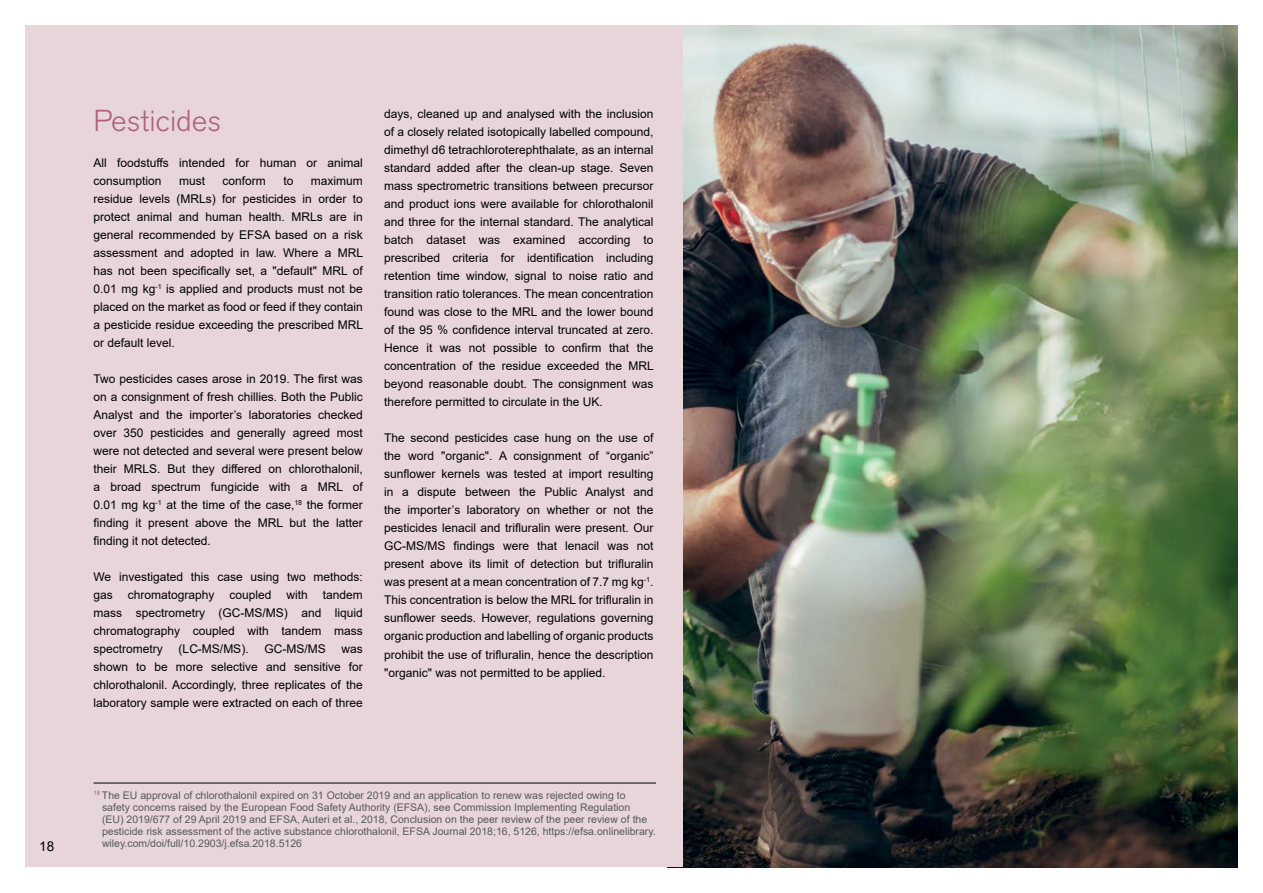
<style>
.page{position:relative;width:1263px;height:893px;background:#fff}
.page>*{position:absolute;margin:0;border:0;box-sizing:border-box;transform-origin:0 0}
.t1{font:300 30px "Akzidenz Grotesk BQ";color:#af607f}
.t2{font:13.5px "Arial";color:#000}
.t3{font:12px/18px "Arial";color:#000;text-align:justify}
.t4{font:10.5px/12px "Arial";color:#58595b}
</style>
<div class="page">
<img style="left:682px;top:26px;width:555px;height:841px">
<div style="left:26px;top:26px;width:656px;height:841px;background:#e7d5da"></div>
<hr style="left:94px;top:783px;width:562px;height:1px;background:#000">
<p class="t2" style="left:39px;top:837px;width:17px">18</p>
<h1 class="t1" style="left:94px;top:104px;width:129px">Pesticides</h1>
<p class="t3" style="left:94px;top:154px;width:271px">All foodstuffs intended for human or animal consumption</p>
<p class="t3" style="left:179px;top:172px;width:28px">must</p>
<p class="t3" style="left:223px;top:172px;width:45px">conform</p>
<p class="t3" style="left:283px;top:172px;width:12px">to</p>
<p class="t3" style="left:94px;top:172px;width:271px;text-indent:217px">maximum residue levels (MRLs) for pesticides in order to protect animal and human health. MRLs are in general recommended by EFSA based on a risk assessment and adopted in law. Where a MRL has not been specifically set, a "default" MRL of 0.01 mg kg<sup>-1</sup> is applied and products must not be placed on the market as food or feed if they contain a pesticide residue exceeding the prescribed MRL or default level.</p>
<p class="t3" style="left:94px;top:370px;width:271px">Two pesticides cases arose in 2019. The first was on a consignment of fresh chillies. Both the Public Analyst and the importer’s laboratories checked over 350 pesticides and generally agreed most were not detected and several were present below their MRLS. But they differed on chlorothalonil, a broad spectrum fungicide with a MRL of 0.01 mg kg<sup>-1</sup> at the time of the case,<sup>18</sup> the former finding it present above the MRL but the latter finding it not detected.</p>
<p class="t3" style="left:94px;top:568px;width:271px">We investigated this case using two methods: gas chromatography coupled with tandem mass spectrometry (GC-MS/MS) and liquid chromatography coupled with tandem mass spectrometry</p>
<p class="t3" style="left:179px;top:640px;width:71px">(LC-MS/MS).</p>
<p class="t3" style="left:264px;top:640px;width:63px">GC-MS/MS</p>
<p class="t3" style="left:94px;top:640px;width:271px;text-indent:248px">was shown to be more selective and sensitive for chlorothalonil. Accordingly, three replicates of the laboratory sample were extracted on each of three</p>
<p class="t3" style="left:384px;top:105px;width:271px">days, cleaned up and analysed with the inclusion of a closely related isotopically labelled compound, dimethyl d6 tetrachloroterephthalate, as an internal standard added after the clean-up stage. Seven mass spectrometric transitions between precursor and product ions were available for chlorothalonil and three for the internal standard. The analytical batch dataset was examined according to prescribed criteria for identification including retention time window, signal to noise ratio and transition ratio tolerances. The mean concentration found was close to the MRL and the lower bound of the 95 % confidence interval truncated at zero.<br>Hence it was not possible to confirm that the concentration of the residue exceeded the MRL beyond reasonable doubt. The consignment was therefore permitted to circulate in the UK.</p>
<p class="t3" style="left:384px;top:429px;width:271px">The second pesticides case hung on the use of the word "organic". A consignment of “organic” sunflower kernels was tested at import resulting in a dispute between the Public Analyst and the importer’s laboratory on whether or not the pesticides lenacil and trifluralin were present. Our GC-MS/MS findings were that lenacil was not present above its limit of detection but trifluralin was present at a mean concentration of 7.7 mg kg<sup>-1</sup>.<br>This concentration is below the MRL for trifluralin in sunflower seeds. However, regulations governing organic production and labelling of organic products prohibit the use of trifluralin, hence the description "organic" was not permitted to be applied.</p>
<p class="t4" style="left:102px;top:789px;width:555px;text-indent:-9px"><sup>18</sup> The EU approval of chlorothalonil expired on 31 October 2019 and an application to renew was rejected owing to safety concerns raised by the European Food Safety Authority (EFSA), see Commission Implementing Regulation<br>(EU) 2019/677 of 29 April 2019 and EFSA, Auteri et al., 2018, Conclusion on the peer review of the peer review of the pesticide risk assessment of the active substance chlorothalonil, EFSA Journal 2018;16, 5126, https://efsa.onlinelibrary. wiley.com/doi/full/10.2903/j.efsa.2018.5126</p>
</div>
